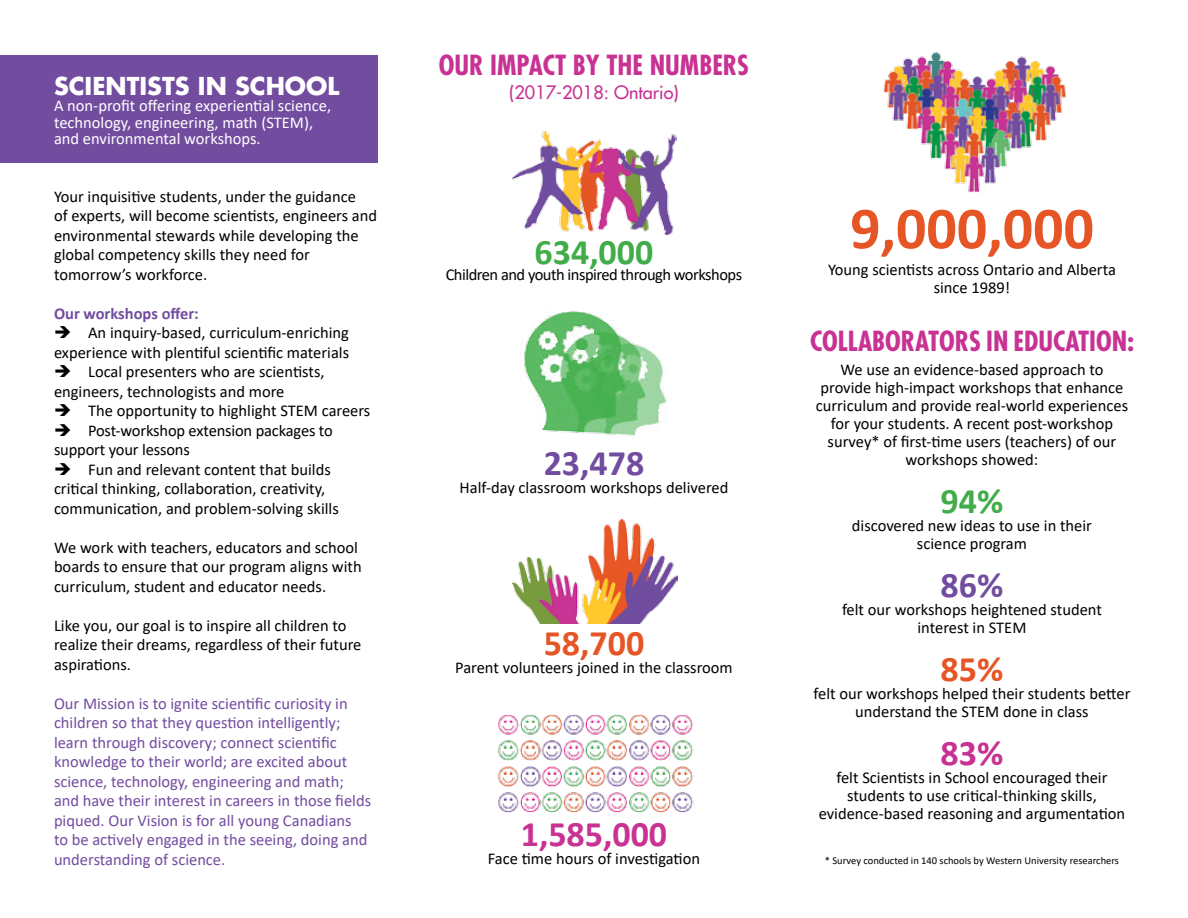
<style>
.page{position:relative;width:1188px;height:918px;background:#fff}
.page>*{position:absolute;margin:0;border:0;box-sizing:border-box;transform-origin:0 0}
.t1{font:700 60px "Calibri";color:#e65525}
.t2{font:700 36px "Calibri";color:#c83293}
.t3{font:700 36px "Calibri";color:#41ad49}
.t4{font:700 36px "Calibri";color:#724c9f}
.t5{font:700 36px "Calibri";color:#e65525}
.t6{font:700 condensed 27px "Futura";color:#c83293}
.t7{font:700 24px "Futura";color:#fff}
.t8{font:18px "Futura";color:#c83293}
.t9{font:16.5px/19.5px "Calibri";color:#000}
.t10{font:16.5px/19.5px "Calibri";color:#724c9f}
.t11{font:16.5px/16.5px "Calibri";color:#fff}
.t12{font:16.5px "Calibri";letter-spacing:-.03em;color:#000}
.t13{font:700 16.5px "Calibri";color:#724c9f}
.t14{font:10.5px "Calibri";color:#000}
</style>
<div class="page">
<div style="left:0;top:55px;width:378px;height:108px;background:#724c9f"></div>
<img style="left:512px;top:131px;width:164px;height:103px">
<img style="left:512px;top:519px;width:165px;height:105px">
<img style="left:524px;top:312px;width:143px;height:127px">
<img style="left:883px;top:52px;width:183px;height:140px">
<img style="left:498px;top:714px;width:196px;height:98px">
<h3 class="t7" style="left:54px;top:70px;width:287px">SCIENTISTS IN SCHOOL</h3>
<p class="t11" style="left:54px;top:97px;width:279px">A non-profit offering experiential science, technology, engineering, math (STEM), and environmental workshops.</p>
<p class="t9" style="left:54px;top:186px;width:325px">Your inquisitive students, under the guidance<br>of experts, will become scientists, engineers and environmental stewards while developing the global competency skills they need for tomorrow’s workforce.</p>
<p class="t13" style="left:54px;top:301px;width:146px">Our workshops offer:</p>
<p class="t9" style="left:54px;top:322px;width:297px">➔ An inquiry-based, curriculum-enriching experience with plentiful scientific materials</p>
<p class="t9" style="left:54px;top:361px;width:272px">➔ Local presenters who are scientists, engineers, technologists and more</p>
<p class="t9" style="left:54px;top:400px;width:318px">➔ The opportunity to highlight STEM careers</p>
<p class="t9" style="left:54px;top:420px;width:280px">➔ Post-workshop extension packages to support your lessons</p>
<p class="t9" style="left:54px;top:459px;width:286px">➔ Fun and relevant content that builds critical thinking, collaboration, creativity, communication, and problem-solving skills</p>
<p class="t9" style="left:54px;top:537px;width:309px">We work with teachers, educators and school boards to ensure that our program aligns with curriculum, student and educator needs.</p>
<p class="t9" style="left:54px;top:615px;width:309px">Like you, our goal is to inspire all children to realize their dreams, regardless of their future aspirations.</p>
<p class="t10" style="left:54px;top:693px;width:319px">Our Mission is to ignite scientific curiosity in children so that they question intelligently; learn through discovery; connect scientific knowledge to their world; are excited about science, technology, engineering and math; and have their interest in careers in those fields piqued. Our Vision is for all young Canadians<br>to be actively engaged in the seeing, doing and understanding of science.</p>
<h3 class="t6" style="left:439px;top:48px;width:312px">OUR IMPACT BY THE NUMBERS</h3>
<p class="t8" style="left:509px;top:81px;width:171px">(2017-2018: Ontario)</p>
<h2 class="t3" style="left:535px;top:226px;width:120px">634,000</h2>
<p class="t12" style="left:446px;top:263px;width:298px">Children and youth inspired through workshops</p>
<h2 class="t4" style="left:544px;top:438px;width:102px">23,478</h2>
<p class="t9" style="left:460px;top:478px;width:270px">Half-day classroom workshops delivered</p>
<h2 class="t5" style="left:544px;top:618px;width:102px">58,700</h2>
<p class="t9" style="left:455px;top:658px;width:279px">Parent volunteers joined in the classroom</p>
<h2 class="t2" style="left:521px;top:808px;width:148px">1,585,000</h2>
<p class="t9" style="left:488px;top:848px;width:214px">Face time hours of investigation</p>
<h1 class="t1" style="left:850px;top:186px;width:245px">9,000,000</h1>
<p class="t9" style="left:828px;top:260px;width:289px;line-height:18px;text-align:center">Young scientists across Ontario and Alberta since 1989!</p>
<h3 class="t6" style="left:810px;top:324px;width:325px">COLLABORATORS IN EDUCATION:</h3>
<p class="t9" style="left:816px;top:360px;width:314px;line-height:18px;text-align:center">We use an evidence-based approach to provide high-impact workshops that enhance curriculum and provide real-world experiences for your students. A recent post-workshop survey* of first-time users (teachers) of our workshops showed:</p>
<h2 class="t3" style="left:941px;top:475px;width:64px">94%</h2>
<p class="t9" style="left:852px;top:516px;width:242px;line-height:18px;text-align:center">discovered new ideas to use in their science program</p>
<h2 class="t4" style="left:941px;top:559px;width:64px">86%</h2>
<p class="t9" style="left:842px;top:600px;width:261px;line-height:18px;text-align:center">felt our workshops heightened student interest in STEM</p>
<h2 class="t5" style="left:941px;top:643px;width:64px">85%</h2>
<p class="t9" style="left:814px;top:684px;width:319px;line-height:18px;text-align:center">felt our workshops helped their students better understand the STEM done in class</p>
<h2 class="t2" style="left:941px;top:727px;width:64px">83%</h2>
<p class="t9" style="left:819px;top:768px;width:308px;line-height:18px;text-align:center">felt Scientists in School encouraged their students to use critical-thinking skills, evidence-based reasoning and argumentation</p>
<p class="t14" style="left:825px;top:853px;width:296px">* Survey conducted in 140 schools by Western University researchers</p>
</div>
